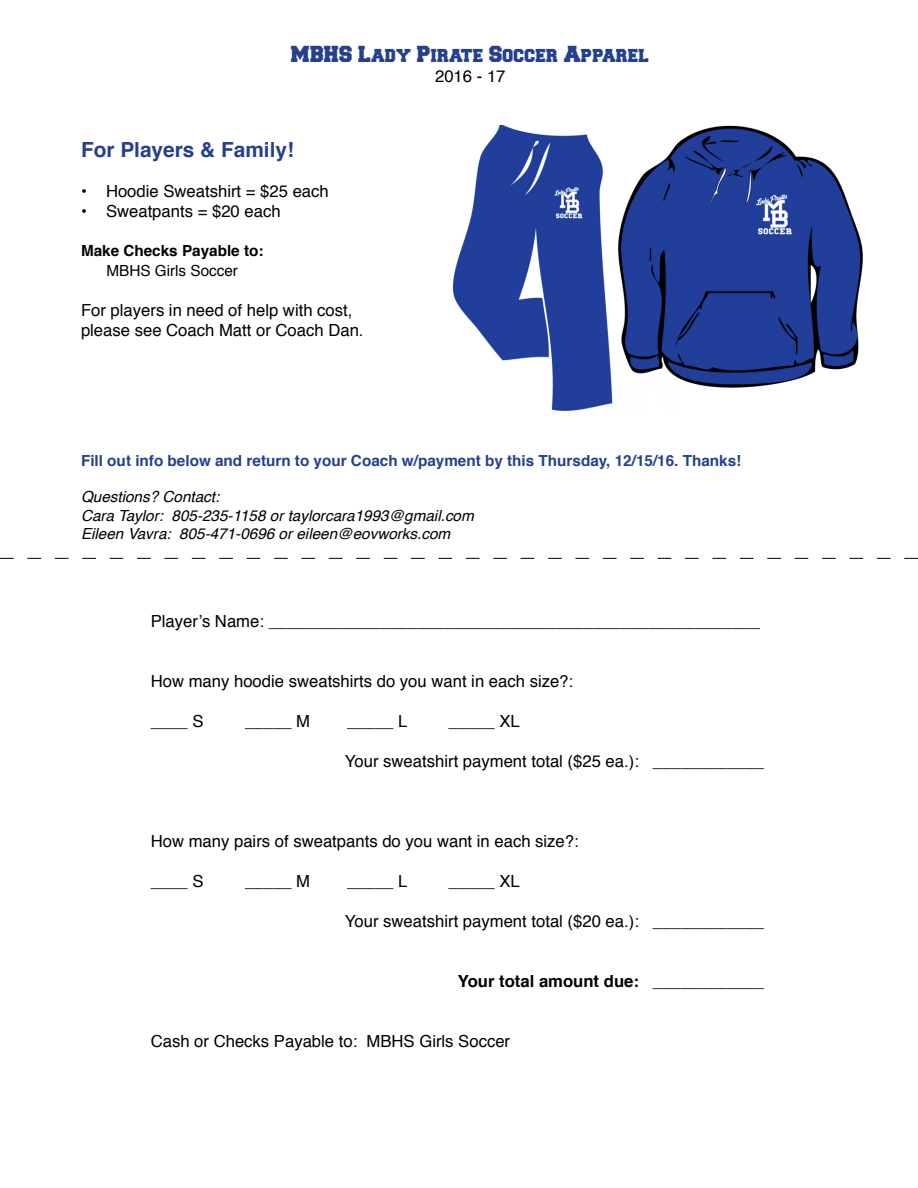
<style>
.page{position:relative;width:918px;height:1188px;background:#fff}
.page>*{position:absolute;margin:0;border:0;box-sizing:border-box;transform-origin:0 0}
.t1{font:700 20.85px "Helvetica";color:#25408f}
.t2{font:19.5px "Collegiate Black FLF";color:#25408f}
.t3{font:16.65px/20px "Helvetica";color:#000}
.t4{font:700 16.65px "Helvetica";color:#000}
.t5{font:italic 15.3px/18.3px "Helvetica";color:#000}
.t6{font:700 15.3px "Helvetica";color:#25408f}
.t7{font:700 15.3px "Helvetica";color:#000}
.t8{font:15.3px "Helvetica";color:#000}
.s1{font-weight:400}
</style>
<div class="page">
<img style="left:454px;top:126px;width:409px;height:284px">
<svg style="left:0;top:558px;width:918px;height:1px"></svg>
<p class="t2" style="left:291px;top:46px;width:360px">MBHS Lady Pirate Soccer Apparel</p>
<p class="t3" style="left:435px;top:67px;width:72px">2016 - 17</p>
<p class="t1" style="left:81px;top:133px;width:215px">For Players &amp; Family!</p>
<p class="t3" style="left:81px;top:182px;width:249px">• Hoodie Sweatshirt = $25 each</p>
<p class="t3" style="left:81px;top:202px;width:201px">• Sweatpants = $20 each</p>
<p class="t7" style="left:81px;top:238px;width:184px">Make Checks Payable to:</p>
<p class="t8" style="left:106px;top:258px;width:133px">MBHS Girls Soccer</p>
<p class="t3" style="left:81px;top:300px;width:284px">For players in need of help with cost, please see Coach Matt or Coach Dan.</p>
<p class="t6" style="left:81px;top:448px;width:662px">Fill out info below and return to your Coach w/payment by this Thursday, 12/15/16. Thanks!</p>
<p class="t5" style="left:81px;top:488px;width:394px">Questions? Contact:<br>Cara Taylor: 805-235-1158 or taylorcara1993@gmail.com<br>Eileen Vavra: 805-471-0696 or eileen@eovworks.com</p>
<p class="t3" style="left:151px;top:612px;width:611px">Player’s Name: _____________________________________________________</p>
<p class="t3" style="left:151px;top:672px;width:424px">How many hoodie sweatshirts do you want in each size?:</p>
<p class="t3" style="left:151px;top:712px;width:54px">____ S</p>
<p class="t3" style="left:245px;top:712px;width:66px">_____ M</p>
<p class="t3" style="left:347px;top:712px;width:62px">_____ L</p>
<p class="t3" style="left:449px;top:712px;width:73px">_____ XL</p>
<p class="t3" style="left:345px;top:752px;width:421px">Your sweatshirt payment total ($25 ea.): ____________</p>
<p class="t3" style="left:151px;top:832px;width:430px">How many pairs of sweatpants do you want in each size?:</p>
<p class="t3" style="left:151px;top:872px;width:54px">____ S</p>
<p class="t3" style="left:245px;top:872px;width:66px">_____ M</p>
<p class="t3" style="left:347px;top:872px;width:62px">_____ L</p>
<p class="t3" style="left:449px;top:872px;width:73px">_____ XL</p>
<p class="t3" style="left:345px;top:912px;width:421px">Your sweatshirt payment total ($20 ea.): ____________</p>
<p class="t4" style="left:458px;top:968px;width:308px">Your total amount due: <span class="s1">____________</span></p>
<p class="t3" style="left:151px;top:1032px;width:361px">Cash or Checks Payable to: MBHS Girls Soccer</p>
</div>
